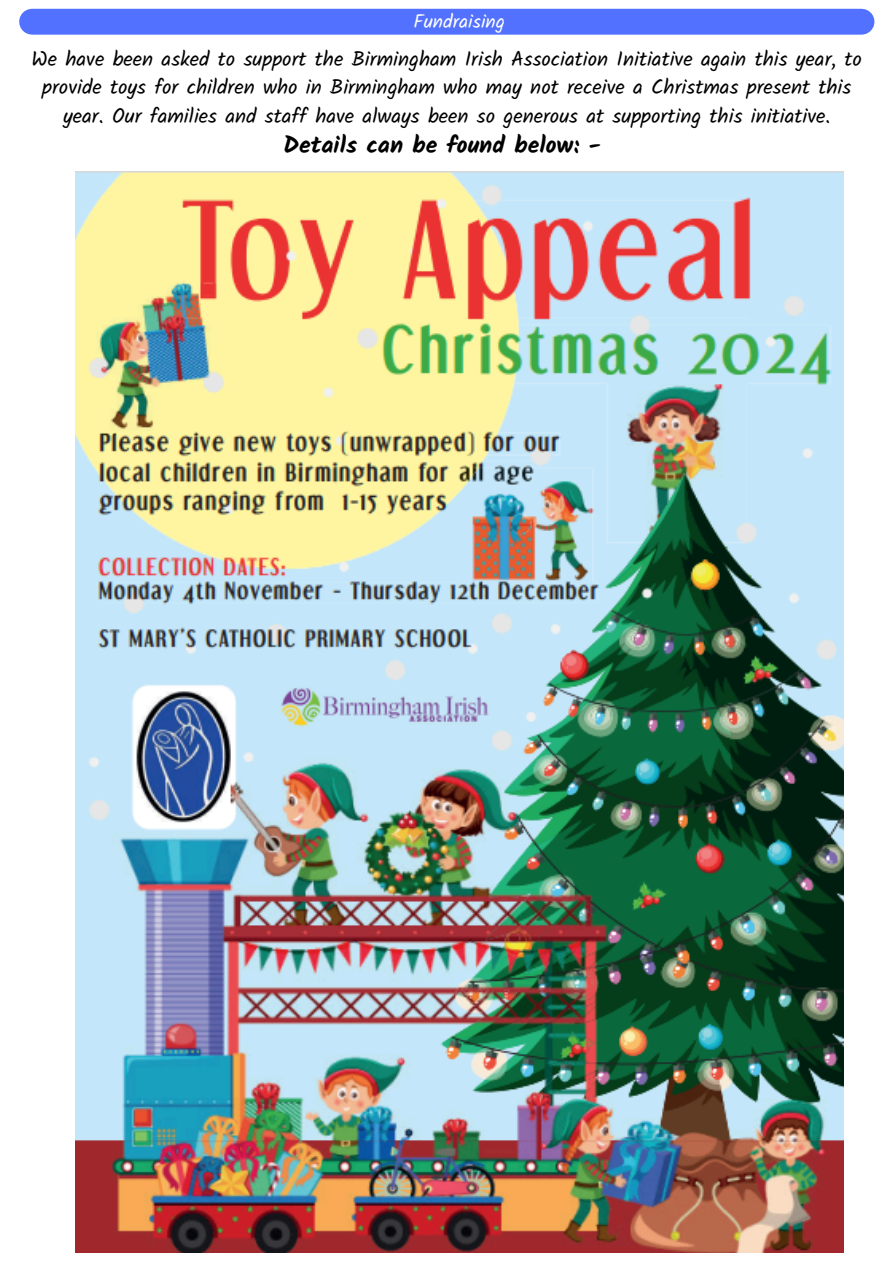
<style>
.page{position:relative;width:894px;height:1264px;background:#fff}
.page>*{position:absolute;margin:0;border:0;box-sizing:border-box;transform-origin:0 0}
.t1{font:700 23.7px "Kalam";color:#000}
.t2{font:20.7px/28.2px "Kalam";color:#000;text-align:center}
.t3{font:19.2px "Kalam";color:#fff}
</style>
<div class="page">
<img style="left:76px;top:171px;width:767px;height:1081px">
<div style="left:32px;top:9px;width:829px;height:26px;background:#5271ff"></div>
<h1 class="t3" style="left:413px;top:10px;width:93px">Fundraising</h1>
<p class="t2" style="left:32px;top:45px;width:831px">We have been asked to support the Birmingham Irish Association Initiative again this year, to provide toys for children who in Birmingham who may not receive a Christmas present this year. Our families and staff have always been so generous at supporting this initiative.</p>
<p class="t1" style="left:283px;top:131px;width:319px">Details can be found below: -</p>
</div>
